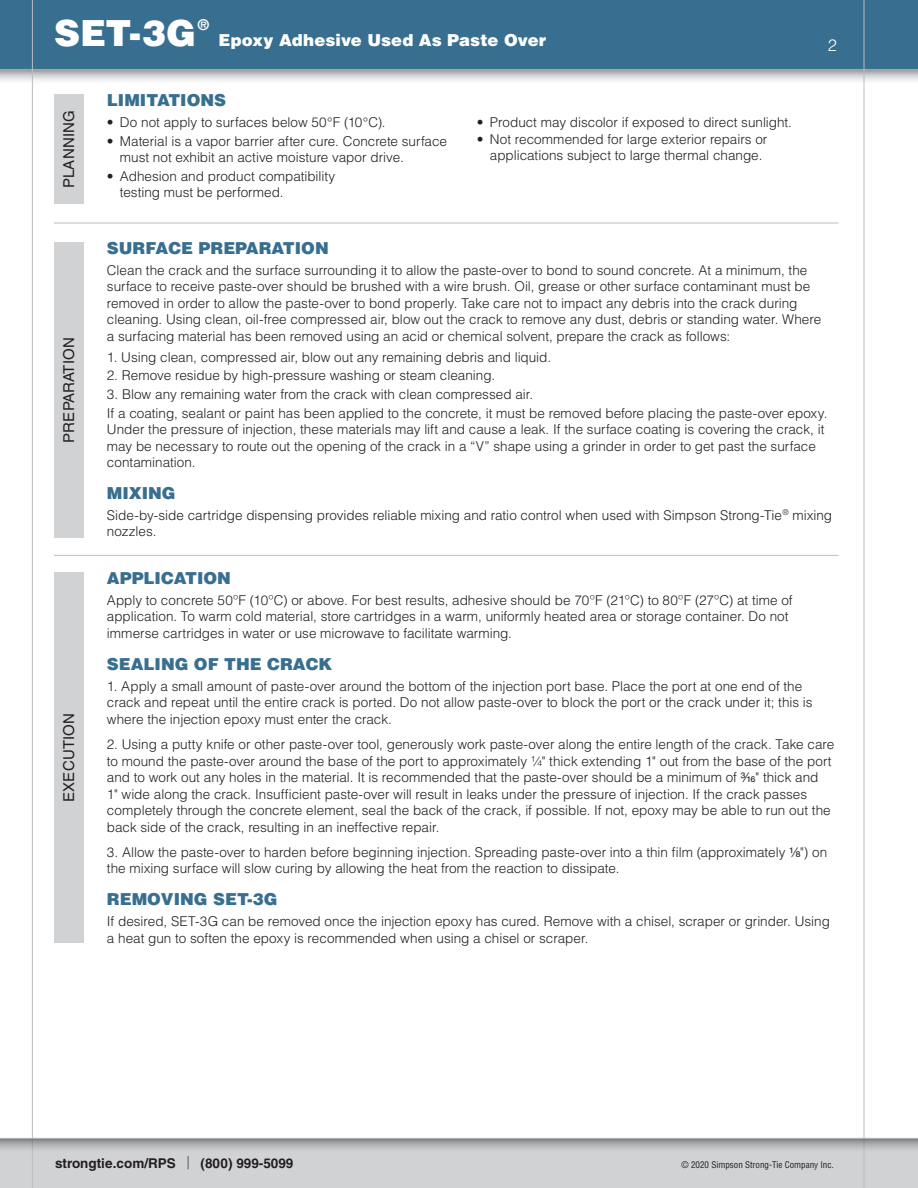
<style>
.page{position:relative;width:918px;height:1188px;background:#fff}
.page>*{position:absolute;margin:0;border:0;box-sizing:border-box;transform-origin:0 0}
.PRODUCT_NAME_sub_pag{font:900 36px "Helvetica LT Std";color:#fff}
.t1{font:900 16.5px "Helvetica LT Std";color:#386e8f}
.PRODUCT_NAME_sub_pag-2{font:900 16.5px "Helvetica LT Std";letter-spacing:.005em;color:#fff}
.t2{font:300 16.5px "Helvetica LT Std";color:#fff}
.t3{font:15px "Helvetica LT Std";letter-spacing:.01em;color:#231f20}
.PRODUCT_NAME_sub_pag-3{font:900 14.85px "Helvetica LT Std";color:#fff}
.text{font:300 13.5px/16.5px "Helvetica LT Std";color:#231f20}
.Body_Text{font:300 13.5px/16.5px "Helvetica LT Std";color:#231f20}
.t4{font:700 13.5px "Helvetica LT Std";color:#231f20}
.Copyright_Text{font:condensed 9px "Helvetica LT Std";color:#231f20}
.s1{font-family:"Helvetica LT Std Fractions";font-weight:400}
.s2{font-weight:300}
</style>
<div class="page">
<div style="left:0;top:1138px;width:918px;height:50px;background:#d1d2d4"></div>
<svg style="left:0;top:70px;width:918px;height:15px"></svg>
<div style="left:0;top:0;width:918px;height:70px;background:#386e8f"></div>
<hr style="left:0;top:69px;width:918px;height:1px;background:#bcbdc0">
<hr style="left:32px;top:0;width:1px;height:1188px;background:#bcbdc0">
<hr style="left:864px;top:0;width:1px;height:1188px;background:#bcbdc0">
<svg style="left:0;top:1139px;width:918px;height:15px"></svg>
<hr style="left:0;top:1138px;width:918px;height:1px;background:#bcbdc0">
<hr style="left:54px;top:223px;width:785px;height:1px;background:#bcbdc0">
<hr style="left:54px;top:555px;width:785px;height:1px;background:#bcbdc0">
<div style="left:54px;top:94px;width:30px;height:110px;background:#d1d2d4"></div>
<div style="left:54px;top:242px;width:30px;height:296px;background:#d1d2d4"></div>
<div style="left:54px;top:572px;width:30px;height:371px;background:#d1d2d4"></div>
<p class="PRODUCT_NAME_sub_pag" style="left:54px;top:10px;width:144px">SET-3G</p>
<p class="PRODUCT_NAME_sub_pag-3" style="left:198px;top:15px;width:13px">®</p>
<p class="PRODUCT_NAME_sub_pag-2" style="left:219px;top:30px;width:329px">Epoxy Adhesive Used As Paste Over</p>
<p class="t3" style="left:60px;top:188px;width:79px;rotate:-90deg">PLANNING</p>
<p class="t1" style="left:107px;top:90px;width:121px">LIMITATIONS</p>
<p class="text" style="left:107px;top:114px;width:280px">• Do not apply to surfaces below 50°F (10°C).</p>
<p class="text" style="left:120px;top:133px;width:329px;text-indent:-13px">• Material is a vapor barrier after cure. Concrete surface must not exhibit an active moisture vapor drive.</p>
<p class="text" style="left:120px;top:168px;width:217px;text-indent:-13px">• Adhesion and product compatibility testing must be performed.</p>
<p class="text" style="left:477px;top:114px;width:317px">• Product may discolor if exposed to direct sunlight.</p>
<p class="text" style="left:477px;top:130px;width:292px;text-align:center">• Not recommended for large exterior repairs or applications subject to large thermal change.</p>
<p class="t2" style="left:828px;top:35px;width:11px">2</p>
<p class="t3" style="left:60px;top:443px;width:107px;rotate:-90deg">PREPARATION</p>
<p class="t3" style="left:60px;top:802px;width:90px;rotate:-90deg">EXECUTION</p>
<p class="t1" style="left:107px;top:237px;width:223px">SURFACE PREPARATION</p>
<p class="Body_Text" style="left:107px;top:262px;width:716px">Clean the crack and the surface surrounding it to allow the paste-over to bond to sound concrete. At a minimum, the surface to receive paste-over should be brushed with a wire brush. Oil, grease or other surface contaminant must be removed in order to allow the paste-over to bond properly. Take care not to impact any debris into the crack during cleaning. Using clean, oil-free compressed air, blow out the crack to remove any dust, debris or standing water. Where a surfacing material has been removed using an acid or chemical solvent, prepare the crack as follows:</p>
<p class="text" style="left:107px;top:348px;width:446px">1. Using clean, compressed air, blow out any remaining debris and liquid.</p>
<p class="text" style="left:107px;top:367px;width:390px">2. Remove residue by high-pressure washing or steam cleaning.</p>
<p class="text" style="left:107px;top:386px;width:428px">3. Blow any remaining water from the crack with clean compressed air.</p>
<p class="text" style="left:107px;top:404px;width:722px">If a coating, sealant or paint has been applied to the concrete, it must be removed before placing the paste-over epoxy.<br>Under the pressure of injection, these materials may lift and cause a leak. If the surface coating is covering the crack, it may be necessary to route out the opening of the crack in a “V” shape using a grinder in order to get past the surface contamination.</p>
<p class="t1" style="left:107px;top:482px;width:70px">MIXING</p>
<p class="text" style="left:107px;top:507px;width:727px">Side-by-side cartridge dispensing provides reliable mixing and ratio control when used with Simpson Strong-Tie<sup>®</sup> mixing nozzles.</p>
<p class="t1" style="left:107px;top:567px;width:126px">APPLICATION</p>
<p class="text" style="left:107px;top:592px;width:687px">Apply to concrete 50ºF (10ºC) or above. For best results, adhesive should be 70ºF (21ºC) to 80ºF (27ºC) at time of application. To warm cold material, store cartridges in a warm, uniformly heated area or storage container. Do not immerse cartridges in water or use microwave to facilitate warming.</p>
<p class="t1" style="left:107px;top:653px;width:227px">SEALING OF THE CRACK</p>
<p class="text" style="left:107px;top:677px;width:707px">1. Apply a small amount of paste-over around the bottom of the injection port base. Place the port at one end of the crack and repeat until the entire crack is ported. Do not allow paste-over to block the port or the crack under it; this is where the injection epoxy must enter the crack.</p>
<p class="text" style="left:107px;top:736px;width:729px">2. Using a putty knife or other paste-over tool, generously work paste-over along the entire length of the crack. Take care to mound the paste-over around the base of the port to approximately ¼" thick extending 1" out from the base of the port and to work out any holes in the material. It is recommended that the paste-over should be a minimum of <span class="s1">3/16</span>" thick and<br>1" wide along the crack. Insufficient paste-over will result in leaks under the pressure of injection. If the crack passes completely through the concrete element, seal the back of the crack, if possible. If not, epoxy may be able to run out the back side of the crack, resulting in an ineffective repair.</p>
<p class="text" style="left:107px;top:844px;width:722px">3. Allow the paste-over to harden before beginning injection. Spreading paste-over into a thin film (approximately <span class="s1">1/8</span>") on the mixing surface will slow curing by allowing the heat from the reaction to dissipate.</p>
<p class="t1" style="left:107px;top:889px;width:172px">REMOVING SET-3G</p>
<p class="text" style="left:107px;top:913px;width:725px">If desired, SET-3G can be removed once the injection epoxy has cured. Remove with a chisel, scraper or grinder. Using a heat gun to soften the epoxy is recommended when using a chisel or scraper.</p>
<p class="t4" style="left:55px;top:1155px;width:240px">strongtie.com/RPS <span class="s2">|</span> (800) 999-5099</p>
<p class="Copyright_Text" style="left:681px;top:1159px;width:154px">© 2020 Simpson Strong-Tie Company Inc.</p>
</div>
